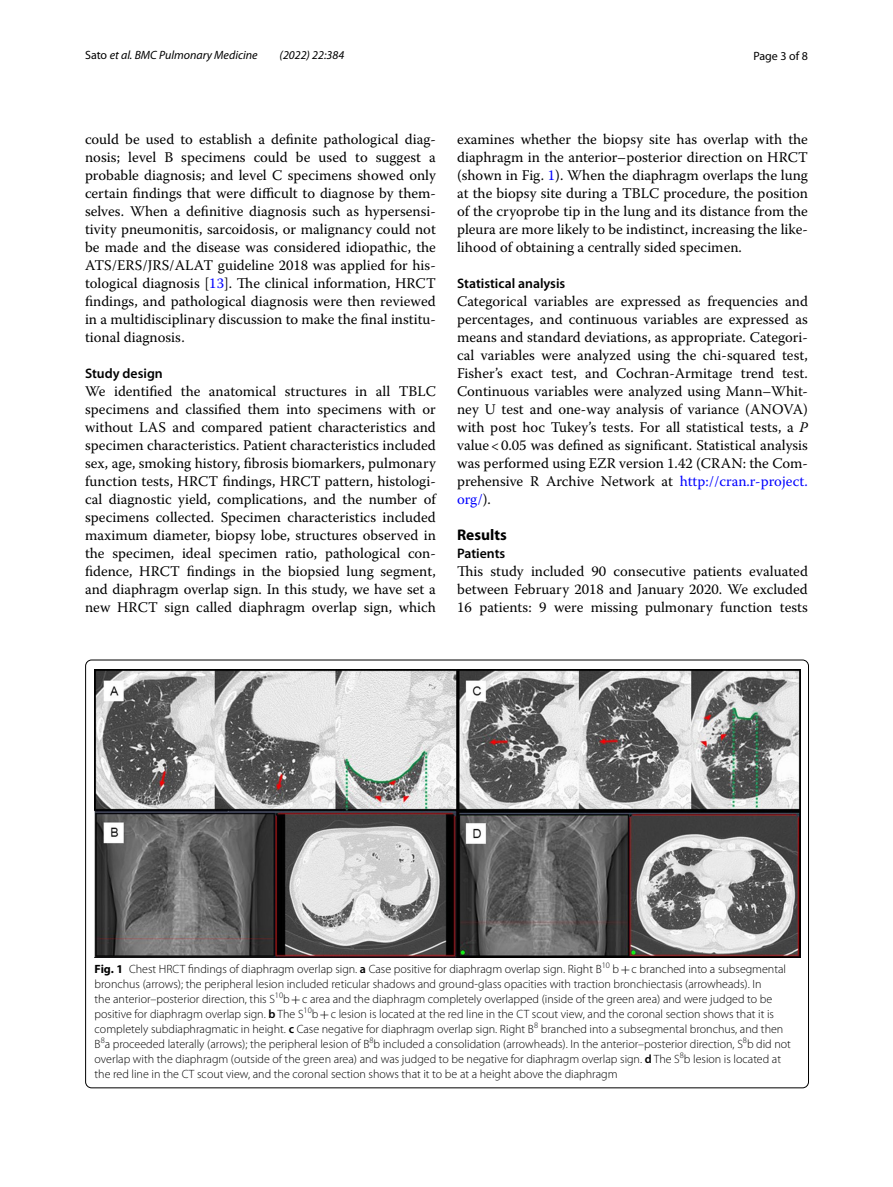
<style>
.page{position:relative;width:893px;height:1187px;background:#fff}
.page>*{position:absolute;margin:0;border:0;box-sizing:border-box;transform-origin:0 0}
.t1{font:700 15.45px "Myriad Pro";color:#000}
.t2{font:14.7px/18px "Warnock Pro";color:#000;text-align:justify}
.t3{font:600 13.8px "Myriad Pro";color:#000}
.t4{font:300 12px/15px "Myriad Pro";color:#000}
.t5{font:italic 12px "Myriad Pro";color:#000}
.t6{font:12px "Myriad Pro";color:#000}
.s1{font-style:normal}
.s2{color:#00f}
.s3{font-style:italic}
.s4{font-weight:700}
.s5{font-weight:600}
.s6{font-family:"MTSY";font-weight:400}
</style>
<div class="page">
<img style="left:94px;top:669px;width:706px;height:288px">
<p class="t5" style="left:85px;top:48px;width:174px"><span class="s1">Sato</span> et al. BMC Pulmonary Medicine</p>
<p class="t5" style="left:280px;top:48px;width:66px">(2022) 22:384</p>
<p class="t6" style="left:753px;top:48px;width:56px">Page 3 of 8</p>
<p class="t2" style="left:85px;top:130px;width:352px">could be used to establish a definite pathological diag&shy;nosis; level B specimens could be used to suggest a probable diagnosis; and level C specimens showed only certain findings that were difficult to diagnose by them&shy;selves. When a definitive diagnosis such as hypersensi&shy;tivity pneumonitis, sarcoidosis, or malignancy could not be made and the disease was considered idiopathic, the ATS/ERS/JRS/ALAT guideline 2018 was applied for his&shy;tological diagnosis [<span class="s2">13</span>]. The clinical information, HRCT findings, and pathological diagnosis were then reviewed in a multidisciplinary discussion to make the final institu&shy;tional diagnosis.</p>
<p class="t3" style="left:85px;top:364px;width:79px">Study design</p>
<p class="t2" style="left:85px;top:382px;width:352px">We identified the anatomical structures in all TBLC specimens and classified them into specimens with or without LAS and compared patient characteristics and specimen characteristics. Patient characteristics included sex, age, smoking history, fibrosis biomarkers, pulmonary function tests, HRCT findings, HRCT pattern, histologi&shy;cal diagnostic yield, complications, and the number of specimens collected. Specimen characteristics included maximum diameter, biopsy lobe, structures observed in the specimen, ideal specimen ratio, pathological con&shy;fidence, HRCT findings in the biopsied lung segment, and diaphragm overlap sign. In this study, we have set a new HRCT sign called diaphragm overlap sign, which</p>
<p class="t2" style="left:457px;top:130px;width:352px">examines whether the biopsy site has overlap with the diaphragm in the anterior–posterior direction on HRCT (shown in Fig. <span class="s2">1</span>). When the diaphragm overlaps the lung at the biopsy site during a TBLC procedure, the position of the cryoprobe tip in the lung and its distance from the pleura are more likely to be indistinct, increasing the like&shy;lihood of obtaining a centrally sided specimen.</p>
<p class="t3" style="left:457px;top:274px;width:110px">Statistical analysis</p>
<p class="t2" style="left:457px;top:292px;width:352px">Categorical variables are expressed as frequencies and percentages, and continuous variables are expressed as means and standard deviations, as appropriate. Categori&shy;cal variables were analyzed using the chi-squared test, Fisher’s exact test, and Cochran-Armitage trend test.<br>Continuous variables were analyzed using Mann–Whit&shy;ney U test and one-way analysis of variance (ANOVA) with post hoc Tukey’s tests. For all statistical tests, a <span class="s3">P </span>value&lt;0.05 was defined as significant. Statistical analysis was performed using EZR version 1.42 (CRAN: the Com&shy;prehensive R Archive Network at <span class="s2">http://cran.r-project. org/</span>).</p>
<p class="t1" style="left:457px;top:524px;width:51px">Results</p>
<p class="t3" style="left:457px;top:544px;width:50px">Patients</p>
<p class="t2" style="left:457px;top:562px;width:352px">This study included 90 consecutive patients evaluated between February 2018 and January 2020. We excluded 16 patients: 9 were missing pulmonary function tests</p>
<p class="t4" style="left:95px;top:961px;width:698px"><span class="s4">Fig. 1</span> Chest HRCT findings of diaphragm overlap sign. <span class="s5">a</span> Case positive for diaphragm overlap sign. Right B<sup>10</sup> b<span class="s6">+</span>c branched into a subsegmental bronchus (arrows); the peripheral lesion included reticular shadows and ground-glass opacities with traction bronchiectasis (arrowheads). In<br>the anterior–posterior direction, this S<sup>10</sup>b<span class="s6">+</span>c area and the diaphragm completely overlapped (inside of the green area) and were judged to be positive for diaphragm overlap sign. <span class="s5">b</span> The S<sup>10</sup>b<span class="s6">+</span>c lesion is located at the red line in the CT scout view, and the coronal section shows that it is completely subdiaphragmatic in height. <span class="s5">c</span> Case negative for diaphragm overlap sign. Right B<sup>8</sup> branched into a subsegmental bronchus, and then B<sup>8</sup>a proceeded laterally (arrows); the peripheral lesion of B<sup>8</sup>b included a consolidation (arrowheads). In the anterior–posterior direction, S<sup>8</sup>b did not overlap with the diaphragm (outside of the green area) and was judged to be negative for diaphragm overlap sign. <span class="s5">d</span> The S<sup>8</sup>b lesion is located at the red line in the CT scout view, and the coronal section shows that it to be at a height above the diaphragm</p>
</div>
